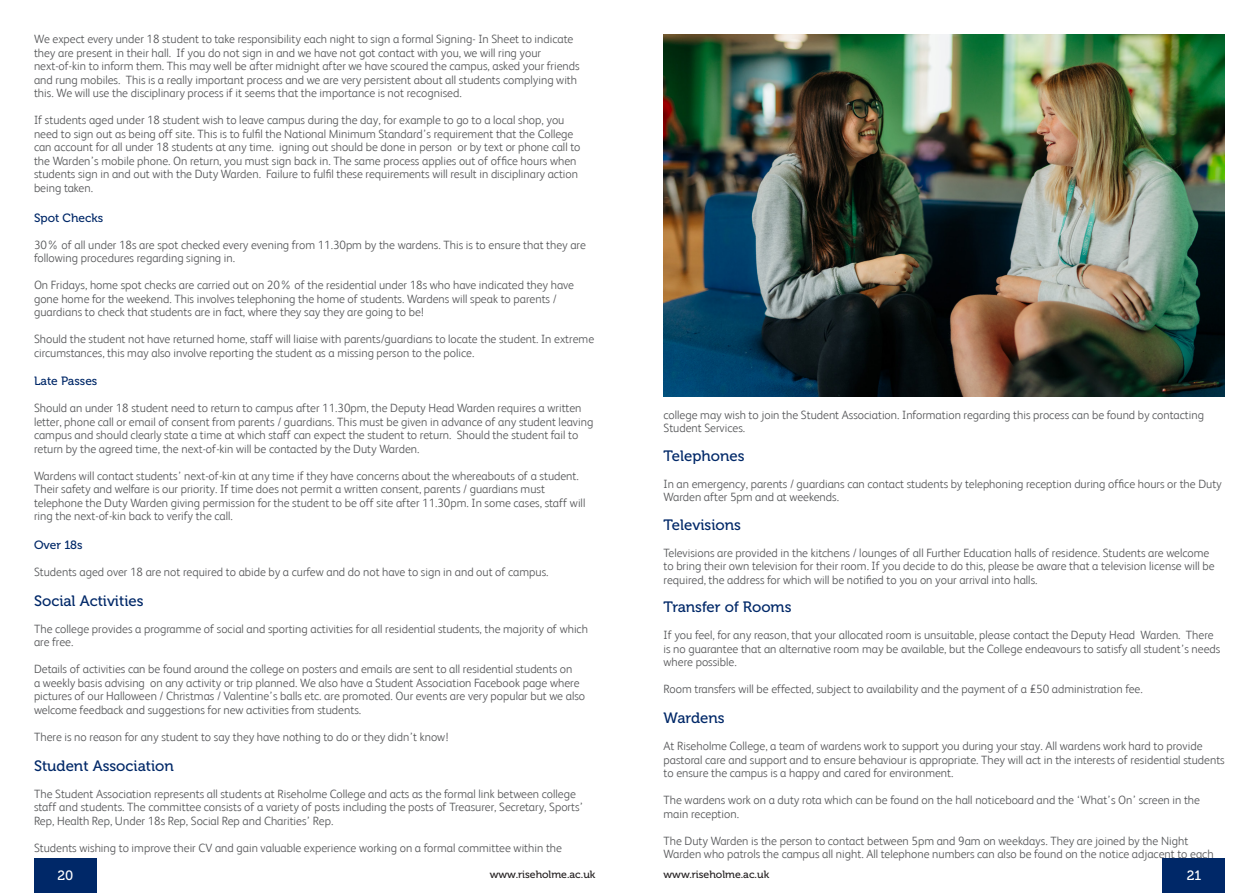
<style>
.page{position:relative;width:1259px;height:893px;background:#fff}
.page>*{position:absolute;margin:0;border:0;box-sizing:border-box;transform-origin:0 0}
.Course_Body{font:15px "Museo 500";color:#002868}
.t1{font:13.5px "Museo 500";color:#fff}
.t2{font:300 12px/13.5px "FS Albert";color:#57585a}
.Course_Body-2{font:12px "Museo 500";color:#002868}
.t3{font:10.5px "Museo 500";color:#231f20}
</style>
<div class="page">
<div style="left:1162px;top:859px;width:63px;height:34px;background:#002868"></div>
<div style="left:34px;top:859px;width:62px;height:34px;background:#002868"></div>
<img style="left:663px;top:34px;width:562px;height:363px">
<p class="t2" style="left:34px;top:32px;width:547px">We expect every under 18 student to take responsibility each night to sign a formal Signing- In Sheet to indicate they are present in their hall. If you do not sign in and we have not got contact with you, we will ring your next-of-kin to inform them. This may well be after midnight after we have scoured the campus, asked your friends and rung mobiles. This is a really important process and we are very persistent about all students complying with this. We will use the disciplinary process if it seems that the importance is not recognised.</p>
<p class="t2" style="left:34px;top:113px;width:548px">If students aged under 18 student wish to leave campus during the day, for example to go to a local shop, you need to sign out as being off site. This is to fulfil the National Minimum Standard’s requirement that the College can account for all under 18 students at any time. igning out should be done in person or by text or phone call to the Warden’s mobile phone. On return, you must sign back in. The same process applies out of office hours when students sign in and out with the Duty Warden. Failure to fulfil these requirements will result in disciplinary action being taken.</p>
<p class="Course_Body-2" style="left:34px;top:211px;width:71px">Spot Checks</p>
<p class="t2" style="left:34px;top:238px;width:553px">30% of all under 18s are spot checked every evening from 11.30pm by the wardens. This is to ensure that they are following procedures regarding signing in.</p>
<p class="t2" style="left:34px;top:278px;width:541px">On Fridays, home spot checks are carried out on 20% of the residential under 18s who have indicated they have gone home for the weekend. This involves telephoning the home of students. Wardens will speak to parents / guardians to check that students are in fact, where they say they are going to be!</p>
<p class="t2" style="left:34px;top:332px;width:561px">Should the student not have returned home, staff will liaise with parents/guardians to locate the student. In extreme circumstances, this may also involve reporting the student as a missing person to the police.</p>
<p class="Course_Body-2" style="left:34px;top:375px;width:65px">Late Passes</p>
<p class="t2" style="left:34px;top:401px;width:561px">Should an under 18 student need to return to campus after 11.30pm, the Deputy Head Warden requires a written letter, phone call or email of consent from parents / guardians. This must be given in advance of any student leaving campus and should clearly state a time at which staff can expect the student to return. Should the student fail to return by the agreed time, the next-of-kin will be contacted by the Duty Warden.</p>
<p class="t2" style="left:34px;top:469px;width:553px">Wardens will contact students’ next-of-kin at any time if they have concerns about the whereabouts of a student.<br>Their safety and welfare is our priority. If time does not permit a written consent, parents / guardians must telephone the Duty Warden giving permission for the student to be off site after 11.30pm. In some cases, staff will ring the next-of-kin back to verify the call.</p>
<p class="Course_Body-2" style="left:34px;top:538px;width:50px">Over 18s</p>
<p class="t2" style="left:34px;top:565px;width:516px">Students aged over 18 are not required to abide by a curfew and do not have to sign in and out of campus.</p>
<p class="Course_Body" style="left:34px;top:592px;width:111px">Social Activities</p>
<p class="t2" style="left:34px;top:622px;width:555px">The college provides a programme of social and sporting activities for all residential students, the majority of which are free.</p>
<p class="t2" style="left:34px;top:662px;width:552px">Details of activities can be found around the college on posters and emails are sent to all residential students on<br>a weekly basis advising on any activity or trip planned. We also have a Student Association Facebook page where pictures of our Halloween / Christmas / Valentine’s balls etc. are promoted. Our events are very popular but we also welcome feedback and suggestions for new activities from students.</p>
<p class="t2" style="left:34px;top:730px;width:416px">There is no reason for any student to say they have nothing to do or they didn’t know!</p>
<p class="Course_Body" style="left:34px;top:757px;width:141px">Student Association</p>
<p class="t2" style="left:34px;top:787px;width:551px">The Student Association represents all students at Riseholme College and acts as the formal link between college staff and students. The committee consists of a variety of posts including the posts of Treasurer, Secretary, Sports’<br>Rep, Health Rep, Under 18s Rep, Social Rep and Charities’ Rep.</p>
<p class="t2" style="left:34px;top:841px;width:529px">Students wishing to improve their CV and gain valuable experience working on a formal committee within the</p>
<p class="t3" style="left:490px;top:868px;width:107px">www.riseholme.ac.uk</p>
<p class="t3" style="left:663px;top:868px;width:107px">www.riseholme.ac.uk</p>
<p class="t2" style="left:663px;top:408px;width:542px">college may wish to join the Student Association. Information regarding this process can be found by contacting<br>Student Services.</p>
<p class="Course_Body" style="left:663px;top:447px;width:82px">Telephones</p>
<p class="t2" style="left:663px;top:477px;width:560px">In an emergency, parents / guardians can contact students by telephoning reception during office hours or the Duty<br>Warden after 5pm and at weekends.</p>
<p class="Course_Body" style="left:663px;top:516px;width:79px">Televisions</p>
<p class="t2" style="left:663px;top:546px;width:552px">Televisions are provided in the kitchens / lounges of all Further Education halls of residence. Students are welcome to bring their own television for their room. If you decide to do this, please be aware that a television license will be required, the address for which will be notified to you on your arrival into halls.</p>
<p class="Course_Body" style="left:663px;top:599px;width:129px">Transfer of Rooms</p>
<p class="t2" style="left:663px;top:628px;width:558px">If you feel, for any reason, that your allocated room is unsuitable, please contact the Deputy Head Warden. There is no guarantee that an alternative room may be available, but the College endeavours to satisfy all student’s needs where possible.</p>
<p class="t2" style="left:663px;top:682px;width:481px">Room transfers will be effected, subject to availability and the payment of a £50 administration fee.</p>
<p class="Course_Body" style="left:663px;top:710px;width:63px">Wardens</p>
<p class="t2" style="left:663px;top:739px;width:563px">At Riseholme College, a team of wardens work to support you during your stay. All wardens work hard to provide pastoral care and support and to ensure behaviour is appropriate. They will act in the interests of residential students to ensure the campus is a happy and cared for environment.</p>
<p class="t2" style="left:663px;top:793px;width:538px">The wardens work on a duty rota which can be found on the hall noticeboard and the ‘What’s On’ screen in the main reception.</p>
<p class="t2" style="left:663px;top:834px;width:551px">The Duty Warden is the person to contact between 5pm and 9am on weekdays. They are joined by the Night<br>Warden who patrols the campus all night. All telephone numbers can also be found on the notice adjacent to each</p>
<p class="t1" style="left:57px;top:868px;width:17px">20</p>
<p class="t1" style="left:1186px;top:868px;width:16px">21</p>
</div>
